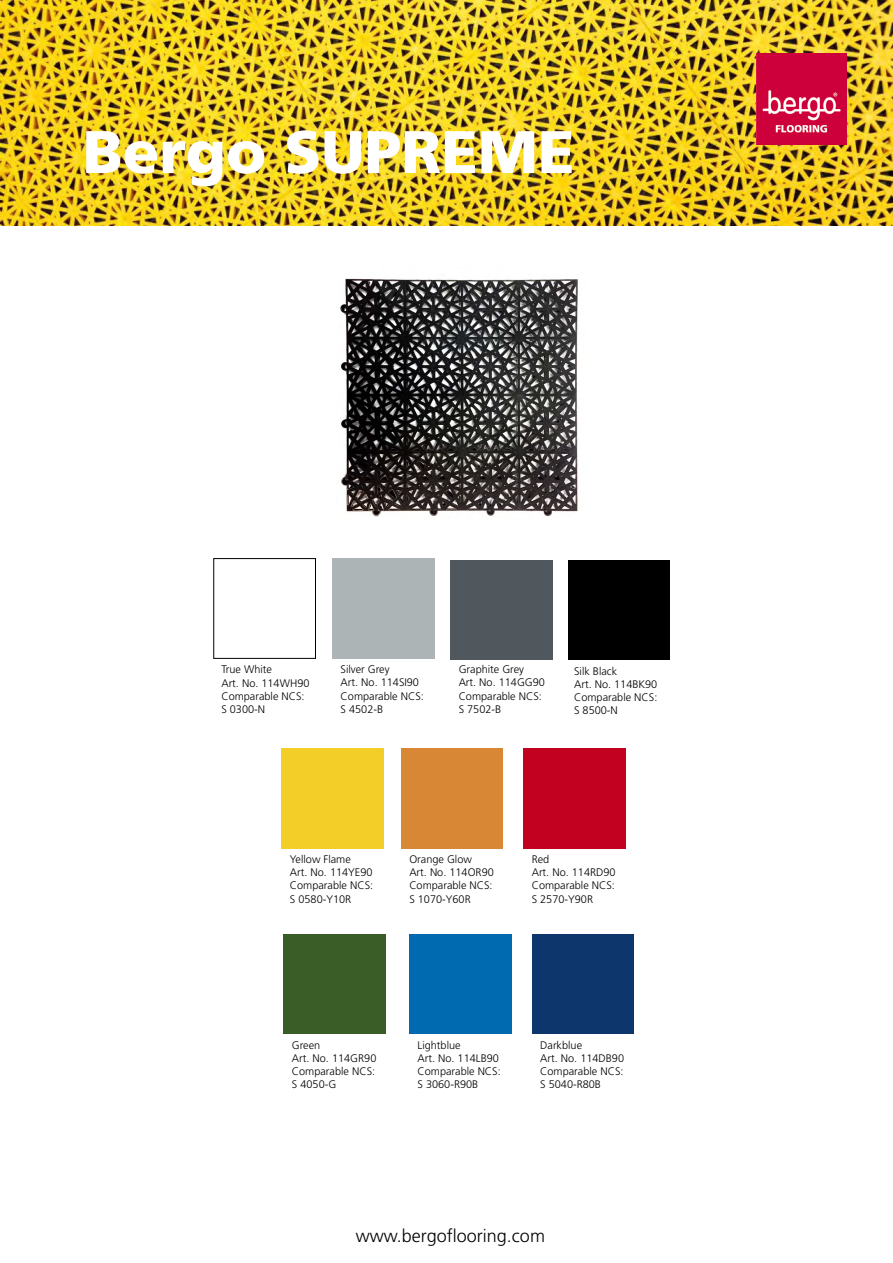
<style>
.page{position:relative;width:893px;height:1263px;background:#fff}
.page>*{position:absolute;margin:0;border:0;box-sizing:border-box;transform-origin:0 0}
.t1{font:900 60px "Frutiger";color:#fff}
.t2{font:300 18px "Frutiger";color:#000}
.t3{font:300 10.95px/13px "Frutiger";color:#000}
</style>
<div class="page">
<img style="left:0;top:0;width:893px;height:225px">
<img style="left:756px;top:54px;width:90px;height:91px">
<div style="left:450px;top:560px;width:102px;height:100px;background:#50575d"></div>
<img style="left:340px;top:278px;width:238px;height:239px">
<div style="left:568px;top:560px;width:102px;height:100px;background:#000"></div>
<div style="left:214px;top:558px;width:102px;height:100px;border:1px solid #000"></div>
<div style="left:282px;top:748px;width:102px;height:100px;background:#f3ce28"></div>
<div style="left:524px;top:748px;width:101px;height:100px;background:#c20120"></div>
<div style="left:401px;top:748px;width:102px;height:100px;background:#d88735"></div>
<div style="left:284px;top:934px;width:102px;height:100px;background:#3a5d27"></div>
<div style="left:409px;top:934px;width:102px;height:100px;background:#006ab0"></div>
<div style="left:532px;top:934px;width:102px;height:100px;background:#0d366c"></div>
<h1 class="t1" style="left:83px;top:116px;width:493px">Bergo SUPREME</h1>
<p class="t3" style="left:459px;top:663px;width:88px">Graphite Grey<br>Art. No. 114GG90<br>Comparable NCS:<br>S 7502-B</p>
<p class="t3" style="left:341px;top:663px;width:85px">Silver Grey<br>Art. No. 114SI90<br>Comparable NCS:<br>S 4502-B</p>
<p class="t3" style="left:221px;top:663px;width:90px">True White<br>Art. No. 114WH90<br>Comparable NCS:<br>S 0300-N</p>
<p class="t3" style="left:574px;top:665px;width:85px">Silk Black<br>Art. No. 114BK90<br>Comparable NCS:<br>S 8500-N</p>
<p class="t3" style="left:290px;top:853px;width:85px">Yellow Flame<br>Art. No. 114YE90<br>Comparable NCS:<br>S 0580-Y10R</p>
<p class="t3" style="left:532px;top:853px;width:85px">Red<br>Art. No. 114RD90<br>Comparable NCS:<br>S 2570-Y90R</p>
<p class="t3" style="left:409px;top:853px;width:86px">Orange Glow<br>Art. No. 114OR90<br>Comparable NCS:<br>S 1070-Y60R</p>
<p class="t3" style="left:292px;top:1039px;width:86px">Green<br>Art. No. 114GR90<br>Comparable NCS:<br>S 4050-G</p>
<p class="t3" style="left:417px;top:1039px;width:85px">Lightblue<br>Art. No. 114LB90<br>Comparable NCS:<br>S 3060-R90B</p>
<p class="t3" style="left:540px;top:1039px;width:85px">Darkblue<br>Art. No. 114DB90<br>Comparable NCS:<br>S 5040-R80B</p>
<h2 class="t2" style="left:356px;top:1225px;width:191px">www.bergoflooring.com</h2>
</div>
